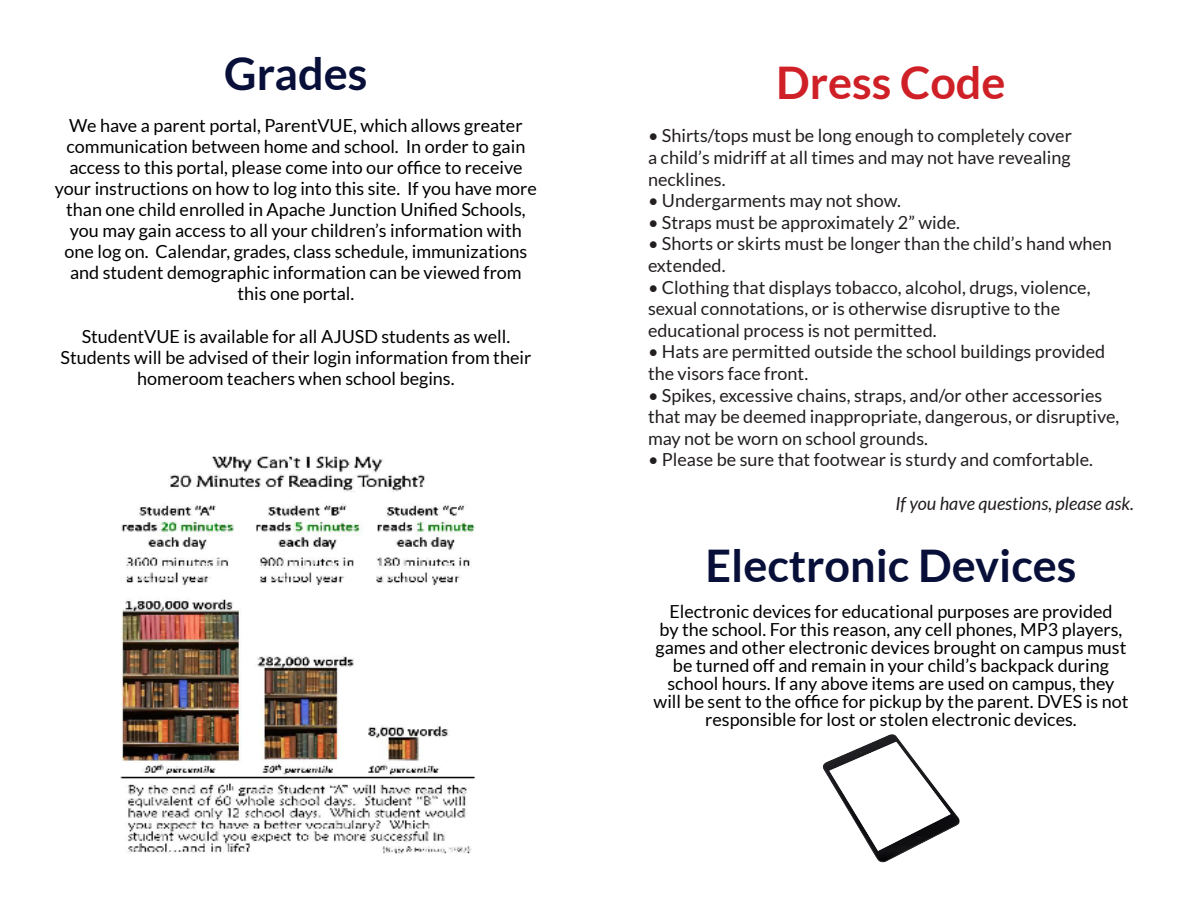
<style>
.page{position:relative;width:1188px;height:918px;background:#fff}
.page>*{position:absolute;margin:0;border:0;box-sizing:border-box;transform-origin:0 0}
.t1{font:700 45px "Lato";color:#08103a}
.t2{font:700 45px "Lato";color:#d02027}
.t3{font:18px/21px "Lato";color:#000;text-align:center}
.t4{font:18px/21.6px "Lato";color:#231f20}
.t5{font:italic 18px "Lato";color:#231f20}
</style>
<div class="page">
<img style="left:120px;top:456px;width:355px;height:398px">
<img style="left:822px;top:734px;width:138px;height:129px">
<p class="t1" style="left:224px;top:48px;width:145px">Grades</p>
<p class="t2" style="left:776px;top:57px;width:231px">Dress Code</p>
<p class="t3" style="left:55px;top:115px;width:483px">We have a parent portal, ParentVUE, which allows greater communication between home and school. In order to gain access to this portal, please come into our office to receive your instructions on how to log into this site. If you have more than one child enrolled in Apache Junction Unified Schools, you may gain access to all your children’s information with one log on. Calendar, grades, class schedule, immunizations and student demographic information can be viewed from this one portal.</p>
<p class="t3" style="left:61px;top:326px;width:472px">StudentVUE is available for all AJUSD students as well.<br>Students will be advised of their login information from their homeroom teachers when school begins.</p>
<p class="t4" style="left:648px;top:125px;width:425px;text-align:justify">• Shirts/tops must be long enough to completely cover a child’s midriff at all times and may not have revealing necklines.</p>
<p class="t4" style="left:648px;top:190px;width:254px">• Undergarments may not show.</p>
<p class="t4" style="left:648px;top:211px;width:314px">• Straps must be approximately 2” wide.</p>
<p class="t4" style="left:648px;top:233px;width:465px">• Shorts or skirts must be longer than the child’s hand when extended.</p>
<p class="t4" style="left:648px;top:276px;width:444px">• Clothing that displays tobacco, alcohol, drugs, violence, sexual connotations, or is otherwise disruptive to the educational process is not permitted.</p>
<p class="t4" style="left:648px;top:341px;width:459px">• Hats are permitted outside the school buildings provided the visors face front.</p>
<p class="t4" style="left:648px;top:384px;width:473px">• Spikes, excessive chains, straps, and/or other accessories that may be deemed inappropriate, dangerous, or disruptive, may not be worn on school grounds.</p>
<p class="t4" style="left:648px;top:449px;width:447px">• Please be sure that footwear is sturdy and comfortable.</p>
<p class="t5" style="left:895px;top:493px;width:240px">If you have questions, please ask.</p>
<p class="t1" style="left:705px;top:539px;width:373px">Electronic Devices</p>
<p class="t3" style="left:654px;top:602px;width:476px;line-height:18px">Electronic devices for educational purposes are provided<br>by the school. For this reason, any cell phones, MP3 players, games and other electronic devices brought on campus must be turned off and remain in your child’s backpack during school hours. If any above items are used on campus, they will be sent to the office for pickup by the parent. DVES is not responsible for lost or stolen electronic devices.</p>
</div>
